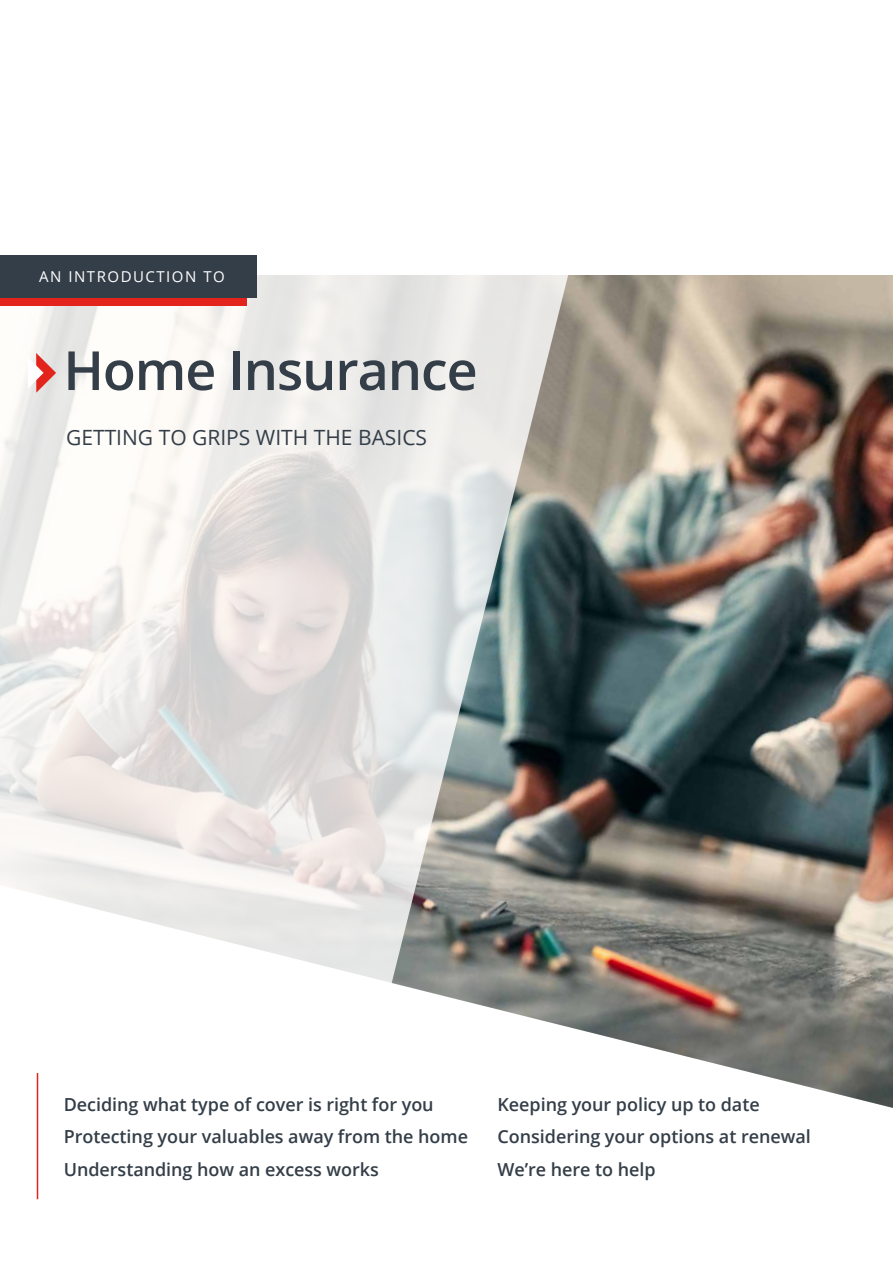
<style>
.page{position:relative;width:893px;height:1263px;background:#fff}
.page>*{position:absolute;margin:0;border:0;box-sizing:border-box;transform-origin:0 0}
.t1{font:600 54px "Open Sans";letter-spacing:-.02em;color:#343e48}
.t2{font:21px "Open Sans";color:#343e48}
.t3{font:600 18px/32.5px "Open Sans";letter-spacing:-.005em;color:#343e48}
.t4{font:15px "Open Sans";letter-spacing:.1em;color:#fff}
</style>
<div class="page">
<svg style="left:0;top:275px;width:392px;height:610px"></svg>
<svg style="left:3px;top:885px;width:389px;height:315px"></svg>
<img style="left:392px;top:275px;width:501px;height:833px">
<hr style="left:37px;top:1073px;width:1px;height:126px;background:#e2241d">
<svg style="left:28px;top:353px;width:28px;height:40px"></svg>
<div style="left:0;top:264px;width:247px;height:42px;background:#e2241d"></div>
<div style="left:0;top:255px;width:257px;height:43px;background:#343e48"></div>
<p class="t4" style="left:39px;top:266px;width:187px">AN INTRODUCTION TO</p>
<h1 class="t1" style="left:63px;top:333px;width:416px">Home Insurance</h1>
<p class="t2" style="left:66px;top:423px;width:363px">GETTING TO GRIPS WITH THE BASICS</p>
<p class="t3" style="left:64px;top:1087px;width:406px">Deciding what type of cover is right for you<br>Protecting your valuables away from the home<br>Understanding how an excess works</p>
<p class="t3" style="left:497px;top:1087px;width:315px">Keeping your policy up to date<br>Considering your options at renewal<br>We’re here to help</p>
</div>
